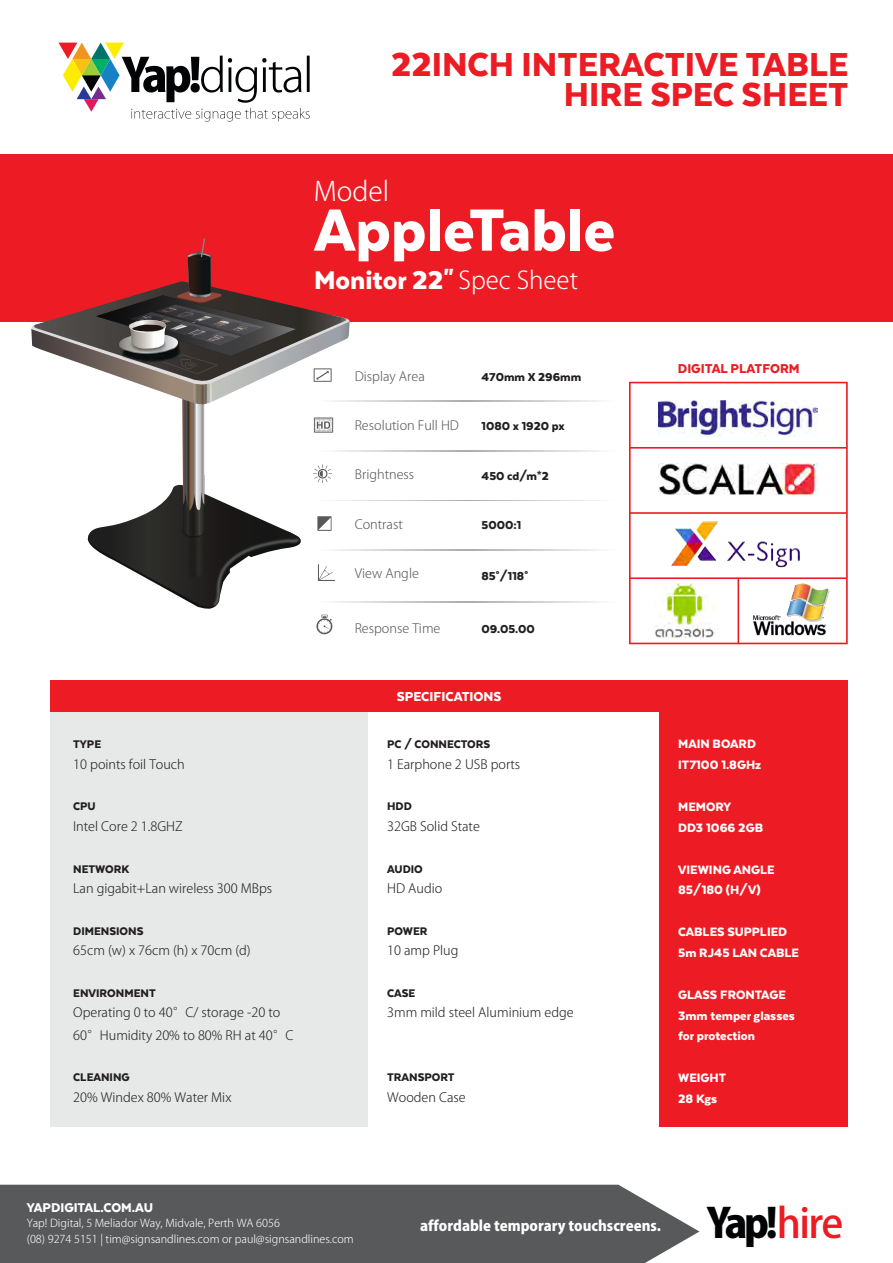
<style>
.page{position:relative;width:893px;height:1263px;background:#fff}
.page>*{position:absolute;margin:0;border:0;box-sizing:border-box;transform-origin:0 0}
.t1{font:900 68.55px "Texta W00";color:#fff}
.t2{font:800 40.35px "Koz Go Pro";color:#020304}
.t3{font:900 38.25px/30.6px "Texta W00";color:#ed1c24;text-align:right}
.t4{font:900 29.55px "Texta W00";color:#fff}
.t5{font:300 26.55px "Koz Go Pro";color:#fff}
.t6{font:900 15px "Texta W00";color:#fff}
.t7{font:900 14.85px "Texta W00";color:#ed1c24}
.t8{font:900 14.7px "Texta W00";color:#fff}
.t9{font:800 14.25px "Koz Go Pro";color:#fff}
.t10{font:900 13.95px/20.9px "Texta W00";color:#fff}
.t11{font:900 13.2px "Texta W00";color:#231f20}
.t12{font:300 12.75px/22.5px "Koz Go Pro";color:#231f20}
.t13{font:900 12.75px "Texta W00";color:#231f20}
.t14{font:300 12.75px "Koz Go Pro";color:#58595b}
.t15{font:300 10.8px/16px "Koz Go Pro";color:#fff}
.s1{font-family:"Koz Go Pro";font-weight:300;font-size:24.15px}
.s2{font-weight:500;color:#ed1c24}
</style>
<div class="page">
<div style="left:659px;top:708px;width:189px;height:418px;background:#ed1c24"></div>
<div style="left:0;top:154px;width:892px;height:167px;background:#ed1c24"></div>
<svg style="left:351px;top:400px;width:250px;height:1px"></svg>
<svg style="left:351px;top:451px;width:250px;height:1px"></svg>
<svg style="left:351px;top:500px;width:250px;height:1px"></svg>
<svg style="left:351px;top:549px;width:250px;height:1px"></svg>
<svg style="left:351px;top:601px;width:250px;height:1px"></svg>
<div style="left:50px;top:712px;width:317px;height:414px;background:#e7e8e8"></div>
<svg style="left:629px;top:382px;width:219px;height:262px"></svg>
<img style="left:670px;top:522px;width:136px;height:46px">
<div style="left:50px;top:680px;width:798px;height:32px;background:#ed1c24"></div>
<svg style="left:30px;top:239px;width:321px;height:395px"></svg>
<img style="left:190px;top:515px;width:132px;height:114px">
<div style="left:0;top:1185px;width:699px;height:78px;background:#58595b"></div>
<svg style="left:58px;top:43px;width:252px;height:79px"></svg>
<h3 class="t3" style="left:391px;top:48px;width:459px">22INCH INTERACTIVE TABLE<br>HIRE SPEC SHEET</h3>
<h3 class="t5" style="left:314px;top:178px;width:77px">Model</h3>
<h1 class="t1" style="left:314px;top:194px;width:302px">AppleTable</h1>
<h3 class="t4" style="left:314px;top:265px;width:265px">Monitor 22" <span class="s1">Spec Sheet</span></h3>
<p class="t13" style="left:73px;top:738px;width:29px">TYPE</p>
<p class="t12" style="left:73px;top:753px;width:113px">10 points foil Touch</p>
<p class="t13" style="left:73px;top:800px;width:24px">CPU</p>
<p class="t12" style="left:73px;top:815px;width:111px">Intel Core 2 1.8GHZ</p>
<p class="t13" style="left:73px;top:862px;width:58px">NETWORK</p>
<p class="t12" style="left:73px;top:877px;width:201px">Lan gigabit+Lan wireless 300 MBps</p>
<p class="t13" style="left:73px;top:924px;width:72px">DIMENSIONS</p>
<p class="t12" style="left:73px;top:939px;width:179px">65cm (w) x 76cm (h) x 70cm (d)</p>
<p class="t13" style="left:73px;top:986px;width:84px">ENVIRONMENT</p>
<p class="t12" style="left:73px;top:1001px;width:222px">Operating 0 to 40°C/ storage -20 to<br>60°Humidity 20% to 80% RH at 40°C</p>
<p class="t13" style="left:73px;top:1071px;width:58px">CLEANING</p>
<p class="t12" style="left:73px;top:1085px;width:160px">20% Windex 80% Water Mix</p>
<p class="t14" style="left:355px;top:369px;width:72px">Display Area</p>
<p class="t14" style="left:355px;top:419px;width:106px">Resolution Full HD</p>
<p class="t14" style="left:355px;top:468px;width:61px">Brightness</p>
<p class="t14" style="left:355px;top:518px;width:50px">Contrast</p>
<p class="t14" style="left:355px;top:567px;width:66px">View Angle</p>
<p class="t11" style="left:482px;top:569px;width:48px">85°/118°</p>
<p class="t11" style="left:482px;top:370px;width:101px">470mm X 296mm</p>
<p class="t11" style="left:482px;top:419px;width:85px">1080 x 1920 px</p>
<p class="t11" style="left:482px;top:469px;width:69px">450 cd/m*2</p>
<p class="t11" style="left:482px;top:518px;width:41px">5000:1</p>
<p class="t14" style="left:355px;top:622px;width:87px">Response Time</p>
<p class="t11" style="left:482px;top:622px;width:55px">09.05.00</p>
<p class="t6" style="left:397px;top:688px;width:106px">SPECIFICATIONS</p>
<p class="t13" style="left:387px;top:738px;width:105px">PC / CONNECTORS</p>
<p class="t12" style="left:387px;top:753px;width:134px">1 Earphone 2 USB ports</p>
<p class="t13" style="left:387px;top:800px;width:26px">HDD</p>
<p class="t12" style="left:387px;top:815px;width:94px">32GB Solid State</p>
<p class="t13" style="left:387px;top:862px;width:37px">AUDIO</p>
<p class="t12" style="left:387px;top:877px;width:57px">HD Audio</p>
<p class="t13" style="left:387px;top:924px;width:42px">POWER</p>
<p class="t12" style="left:387px;top:939px;width:73px">10 amp Plug</p>
<p class="t13" style="left:387px;top:986px;width:30px">CASE</p>
<p class="t12" style="left:387px;top:1001px;width:188px">3mm mild steel Aluminium edge</p>
<p class="t13" style="left:387px;top:1071px;width:69px">TRANSPORT</p>
<p class="t12" style="left:387px;top:1086px;width:80px">Wooden Case</p>
<p class="t7" style="left:678px;top:361px;width:123px">DIGITAL PLATFORM</p>
<p class="t10" style="left:678px;top:733px;width:85px">MAIN BOARD<br>IT7100 1.8GHz</p>
<p class="t10" style="left:678px;top:796px;width:86px">MEMORY<br>DD3 1066 2GB</p>
<p class="t10" style="left:678px;top:859px;width:98px">VIEWING ANGLE<br>85/180 (H/V)</p>
<p class="t10" style="left:678px;top:921px;width:122px">CABLES SUPPLIED<br>5m RJ45 LAN CABLE</p>
<p class="t10" style="left:678px;top:984px;width:118px">GLASS FRONTAGE<br>3mm temper glasses for protection</p>
<p class="t10" style="left:678px;top:1067px;width:50px">WEIGHT<br>28 Kgs</p>
<p class="t8" style="left:27px;top:1199px;width:128px">YAPDIGITAL.COM.AU</p>
<p class="t15" style="left:27px;top:1215px;width:328px">Yap! Digital, 5 Meliador Way, Midvale, Perth WA 6056<br>(08) 9274 5151 | tim@signsandlines.com or paul@signsandlines.com</p>
<p class="t9" style="left:420px;top:1218px;width:242px">affordable temporary touchscreens.</p>
<h2 class="t2" style="left:707px;top:1202px;width:138px">Yap!<span class="s2">hire</span></h2>
</div>
